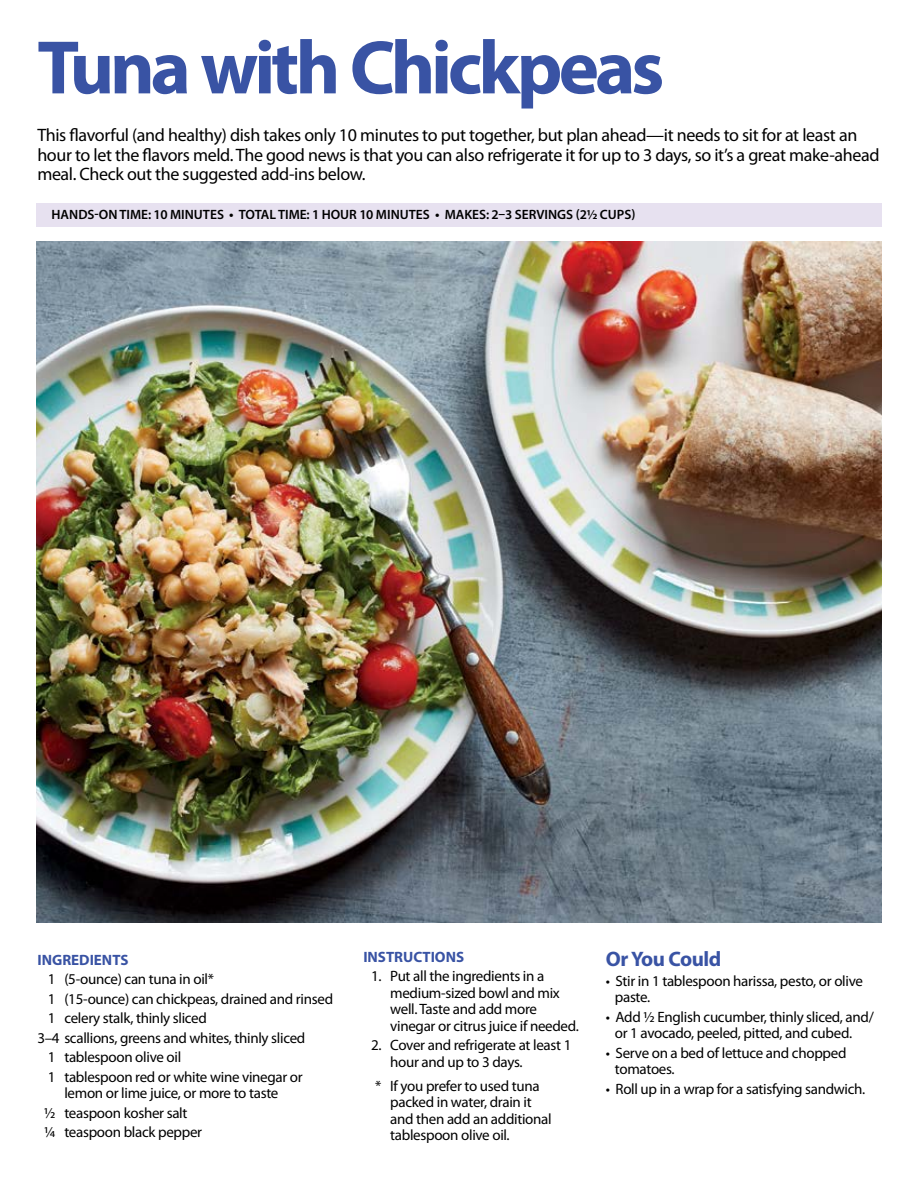
<style>
.page{position:relative;width:918px;height:1188px;background:#fff}
.page>*{position:absolute;margin:0;border:0;box-sizing:border-box;transform-origin:0 0}
.t1{font:700 76.5px "Myriad Pro";letter-spacing:-.055em;color:#3953a4}
.t2{font:700 21px "Myriad Pro";letter-spacing:-.02em;color:#3953a4}
.t3{font:18px/19.5px "Myriad Pro";letter-spacing:-.02em;color:#000}
.t4{font:15px/16.5px "Myriad Pro";letter-spacing:-.02em;color:#000}
.t5{font:700 15px "Myriad Pro";color:#3953a4}
.t6{font:600 13.5px "Myriad Pro";color:#000}
.s1{font-size:14.25px}
</style>
<div class="page">
<div style="left:36px;top:203px;width:846px;height:23px;background:#e7e1f0"></div>
<img style="left:36px;top:242px;width:846px;height:680px">
<h1 class="t1" style="left:37px;top:18px;width:629px">Tuna with Chickpeas</h1>
<p class="t3" style="left:37px;top:125px;width:844px">This flavorful (and healthy) dish takes only 10 minutes to put together, but plan ahead—it needs to sit for at least an hour to let the flavors meld. The good news is that you can also refrigerate it for up to 3 days, so it’s a great make-ahead meal. Check out the suggested add-ins below.</p>
<p class="t6" style="left:52px;top:206px;width:585px">HANDS-ON TIME: 10 MINUTES <span class="s1">•</span> TOTAL TIME: 1 HOUR 10 MINUTES <span class="s1">•</span> MAKES: 2–3 SERVINGS (21/2 CUPS)</p>
<p class="t5" style="left:37px;top:950px;width:93px">INGREDIENTS</p>
<p class="t4" style="left:48px;top:971px;width:168px">1 (5-ounce) can tuna in oil*</p>
<p class="t4" style="left:48px;top:990px;width:287px">1 (15-ounce) can chickpeas, drained and rinsed</p>
<p class="t4" style="left:48px;top:1010px;width:161px">1 celery stalk, thinly sliced</p>
<p class="t4" style="left:37px;top:1029px;width:270px">3–4 scallions, greens and whites, thinly sliced</p>
<p class="t4" style="left:48px;top:1049px;width:135px">1 tablespoon olive oil</p>
<p class="t4" style="left:48px;top:1068px;width:256px">1 tablespoon red or white wine vinegar or</p>
<p class="t4" style="left:64px;top:1085px;width:216px">lemon or lime juice, or more to taste</p>
<p class="t4" style="left:37px;top:1104px;width:6px">1/2</p>
<p class="t4" style="left:64px;top:1104px;width:125px">teaspoon kosher salt</p>
<p class="t4" style="left:37px;top:1124px;width:6px">1/4</p>
<p class="t4" style="left:64px;top:1124px;width:139px">teaspoon black pepper</p>
<p class="t5" style="left:363px;top:947px;width:102px">INSTRUCTIONS</p>
<p class="t4" style="left:390px;top:968px;width:190px;text-indent:-19px">1. Put all the ingredients in a medium-sized bowl and mix well. Taste and add more vinegar or citrus juice if needed.</p>
<p class="t4" style="left:390px;top:1037px;width:183px;text-indent:-19px">2. Cover and refrigerate at least 1 hour and up to 3 days.</p>
<p class="t4" style="left:390px;top:1077px;width:163px;text-indent:-15px">* If you prefer to used tuna packed in water, drain it and then add an additional tablespoon olive oil.</p>
<h2 class="t2" style="left:606px;top:945px;width:117px">Or You Could</h2>
<p class="t4" style="left:615px;top:972px;width:250px;text-indent:-9px">• Stir in 1 tablespoon harissa, pesto, or olive paste.</p>
<p class="t4" style="left:615px;top:1008px;width:261px;text-indent:-9px">• Add 1/2 English cucumber, thinly sliced, and/ or 1 avocado, peeled, pitted, and cubed.</p>
<p class="t4" style="left:615px;top:1044px;width:233px;text-indent:-9px">• Serve on a bed of lettuce and chopped tomatoes.</p>
<p class="t4" style="left:606px;top:1080px;width:261px">• Roll up in a wrap for a satisfying sandwich.</p>
</div>
